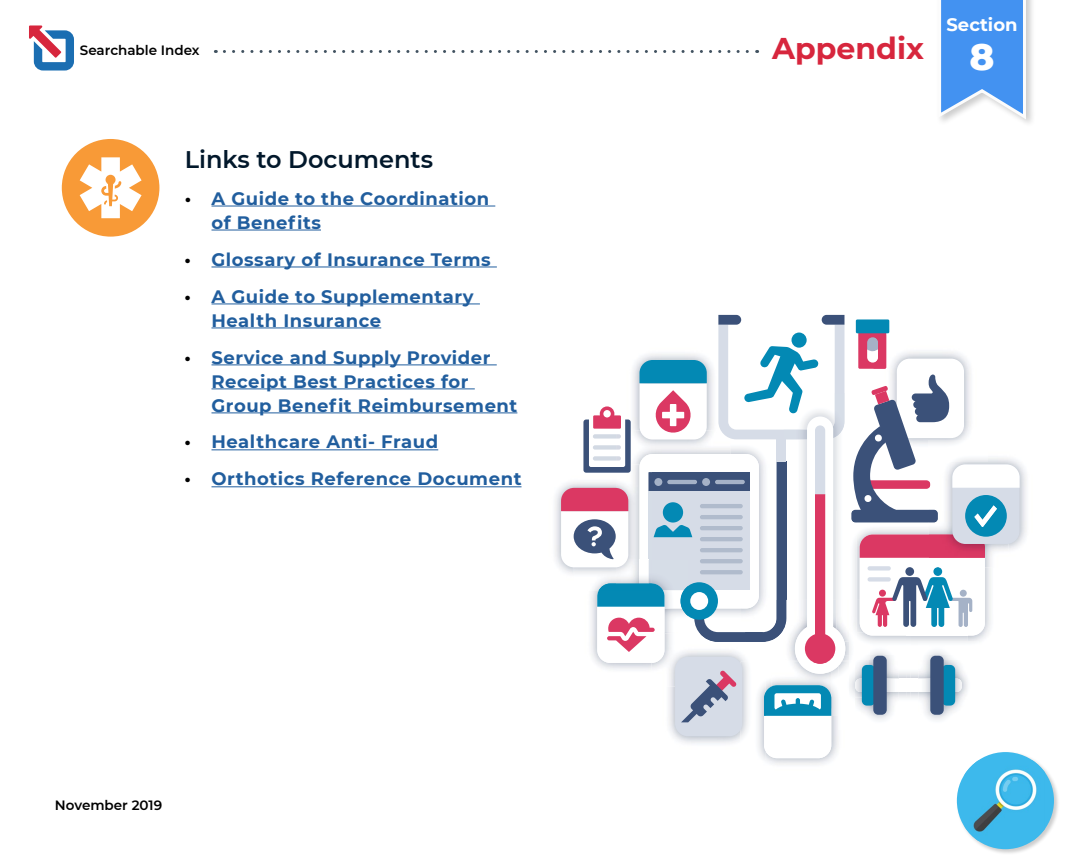
<style>
.page{position:relative;width:1080px;height:864px;background:#fff}
.page>*{position:absolute;margin:0;border:0;box-sizing:border-box;transform-origin:0 0}
.t1{font:800 37.5px "Montserrat";color:#fff}
.t2{font:700 30px "Montserrat";color:#d7263d}
.t3{font:600 24px "Montserrat";color:#02182b}
.t4{font:700 18px/24px "Montserrat";letter-spacing:.03em;color:#215e9e}
.t5{font:700 18px "Montserrat";color:#fff}
.t6{font:600 13.5px "Montserrat";color:#000}
.s1{color:#000}
</style>
<div class="page">
<svg style="left:224px;top:50px;width:534px;height:3px"></svg>
<div style="left:936px;top:0;width:100px;height:129px;background:#000;opacity:.2"></div>
<svg style="left:936px;top:0;width:92px;height:122px"></svg>
<hr style="left:212px;top:206px;width:283px;height:1px;background:#215e9e">
<hr style="left:212px;top:230px;width:109px;height:1px;background:#215e9e">
<hr style="left:212px;top:267px;width:285px;height:1px;background:#215e9e">
<hr style="left:212px;top:303px;width:268px;height:1px;background:#215e9e">
<hr style="left:212px;top:327px;width:169px;height:1px;background:#215e9e">
<hr style="left:212px;top:364px;width:285px;height:1px;background:#215e9e">
<hr style="left:212px;top:388px;width:263px;height:1px;background:#215e9e">
<hr style="left:212px;top:412px;width:305px;height:1px;background:#215e9e">
<hr style="left:212px;top:449px;width:226px;height:1px;background:#215e9e">
<hr style="left:212px;top:486px;width:310px;height:1px;background:#215e9e">
<div style="left:62px;top:139px;width:97px;height:98px;background:#f89a37;border-radius:50%"></div>
<svg style="left:80px;top:157px;width:62px;height:61px"></svg>
<img style="left:555px;top:488px;width:6px;height:79px">
<img style="left:1020px;top:464px;width:6px;height:80px">
<svg style="left:561px;top:315px;width:459px;height:443px"></svg>
<div style="left:956px;top:751px;width:104px;height:104px;background:#000;opacity:.2"></div>
<div style="left:957px;top:752px;width:97px;height:97px;background:#3db9ec;border-radius:50%"></div>
<img style="left:965px;top:760px;width:80px;height:81px">
<svg style="left:29px;top:25px;width:45px;height:46px"></svg>
<p class="t6" style="left:80px;top:41px;width:121px">Searchable Index</p>
<h3 class="t3" style="left:185px;top:142px;width:250px">Links to Documents</h3>
<p class="t4" style="left:212px;top:185px;width:279px;text-indent:-27px"><span class="s1">•</span> A Guide to the Coordination of Benefits</p>
<p class="t4" style="left:185px;top:246px;width:308px"><span class="s1">•</span> Glossary of Insurance Terms</p>
<p class="t4" style="left:212px;top:283px;width:264px;text-indent:-27px"><span class="s1">•</span> A Guide to Supplementary<br>Health Insurance</p>
<p class="t4" style="left:212px;top:344px;width:307px;text-indent:-27px"><span class="s1">•</span> Service and Supply Provider<br>Receipt Best Practices for<br>Group Benefit Reimbursement</p>
<p class="t4" style="left:185px;top:429px;width:255px"><span class="s1">•</span> Healthcare Anti- Fraud</p>
<p class="t4" style="left:185px;top:466px;width:339px"><span class="s1">•</span> Orthotics Reference Document</p>
<p class="t6" style="left:55px;top:796px;width:109px">November 2019</p>
<h2 class="t2" style="left:772px;top:27px;width:153px">Appendix</h2>
<p class="t5" style="left:947px;top:12px;width:73px">Section</p>
<h1 class="t1" style="left:970px;top:29px;width:27px">8</h1>
</div>
